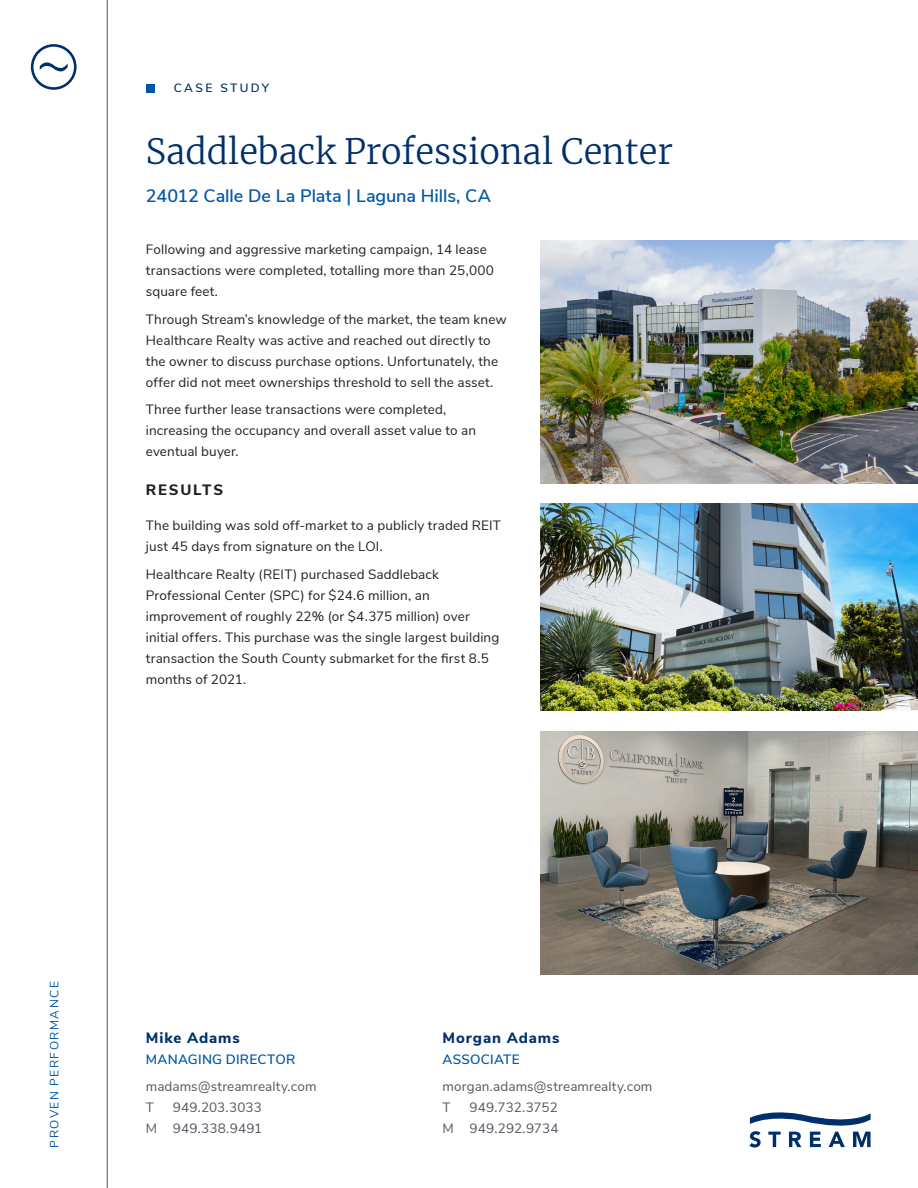
<style>
.page{position:relative;width:918px;height:1188px;background:#fff}
.page>*{position:absolute;margin:0;border:0;box-sizing:border-box;transform-origin:0 0}
.Big_Title{font:300 34.5px "Merriweather";color:#002f6b}
.Contact{font:600 18px "Nunito Sans";letter-spacing:-.005em;color:#0157a7}
.Contact-2{font:800 15px "Nunito Sans";letter-spacing:.06em;color:#002f6b}
.Contact-3{font:800 15px "Nunito Sans";letter-spacing:.12em;color:#231f20}
.Contact-4{font:13.5px/21px "Nunito Sans";letter-spacing:.01em;color:#231f20}
.Contact-5{font:13.5px "Nunito Sans";letter-spacing:.01em;color:#52575f}
.Contact-6{font:600 13.5px "Nunito Sans";letter-spacing:.02em;color:#0157a7}
.t1{font:12px "Nunito Sans";letter-spacing:.12em;color:#0157a7}
.t2{font:600 12px "Nunito Sans";letter-spacing:.195em;color:#002f6b}
</style>
<div class="page">
<hr style="left:107px;top:0;width:1px;height:1188px;background:#52575f">
<svg style="left:31px;top:44px;width:46px;height:46px"></svg>
<div style="left:146px;top:84px;width:9px;height:9px;background:#0157a7"></div>
<img style="left:541px;top:504px;width:377px;height:207px">
<img style="left:541px;top:240px;width:377px;height:243px">
<img style="left:540px;top:731px;width:378px;height:243px">
<svg style="left:749px;top:1112px;width:122px;height:35px"></svg>
<p class="t2" style="left:174px;top:80px;width:97px">CASE STUDY</p>
<p class="Big_Title" style="left:146px;top:128px;width:529px">Saddleback Professional Center</p>
<p class="Contact" style="left:146px;top:183px;width:347px">24012 Calle De La Plata | Laguna Hills, CA</p>
<p class="Contact-4" style="left:146px;top:238px;width:350px">Following and aggressive marketing campaign, 14 lease transactions were completed, totalling more than 25,000 square feet.</p>
<p class="Contact-4" style="left:146px;top:308px;width:363px">Through Stream’s knowledge of the market, the team knew Healthcare Realty was active and reached out directly to the owner to discuss purchase options. Unfortunately, the offer did not meet ownerships threshold to sell the asset.</p>
<p class="Contact-4" style="left:146px;top:398px;width:332px">Three further lease transactions were completed, increasing the occupancy and overall asset value to an eventual buyer.</p>
<p class="Contact-3" style="left:146px;top:479px;width:79px">RESULTS</p>
<p class="Contact-4" style="left:146px;top:514px;width:357px">The building was sold off-market to a publicly traded REIT just 45 days from signature on the LOI.</p>
<p class="Contact-4" style="left:146px;top:563px;width:355px">Healthcare Realty (REIT) purchased Saddleback Professional Center (SPC) for $24.6 million, an improvement of roughly 22% (or $4.375 million) over initial offers. This purchase was the single largest building transaction the South County submarket for the first 8.5 months of 2021.</p>
<p class="t1" style="left:46px;top:1148px;width:167px;rotate:-90deg">PROVEN PERFORMANCE</p>
<p class="Contact-2" style="left:146px;top:1026px;width:95px">Mike Adams</p>
<p class="Contact-6" style="left:146px;top:1049px;width:151px">MANAGING DIRECTOR</p>
<p class="Contact-5" style="left:146px;top:1077px;width:172px">madams@streamrealty.com</p>
<p class="Contact-5" style="left:146px;top:1098px;width:10px">T</p>
<p class="Contact-5" style="left:173px;top:1098px;width:90px">949.203.3033</p>
<p class="Contact-5" style="left:146px;top:1119px;width:118px">M 949.338.9491</p>
<p class="Contact-2" style="left:443px;top:1026px;width:118px">Morgan Adams</p>
<p class="Contact-6" style="left:443px;top:1049px;width:79px">ASSOCIATE</p>
<p class="Contact-5" style="left:443px;top:1077px;width:211px">morgan.adams@streamrealty.com</p>
<p class="Contact-5" style="left:443px;top:1098px;width:10px">T</p>
<p class="Contact-5" style="left:470px;top:1098px;width:90px">949.732.3752</p>
<p class="Contact-5" style="left:443px;top:1119px;width:117px">M 949.292.9734</p>
</div>
